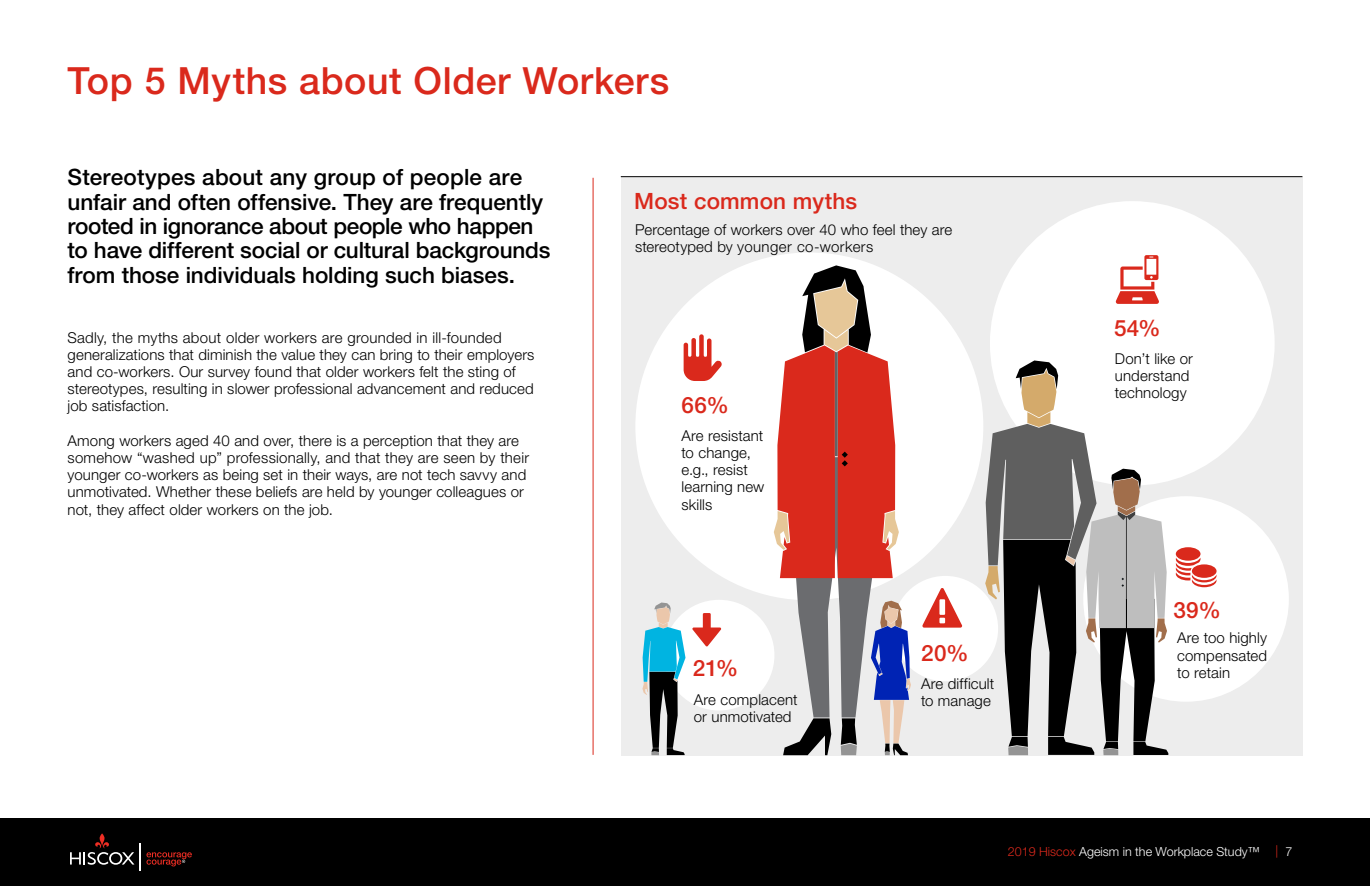
<style>
.page{position:relative;width:1370px;height:886px;background:#fff}
.page>*{position:absolute;margin:0;border:0;box-sizing:border-box;transform-origin:0 0}
.t1{font:500 37.5px "Helvetica Neue LT Std";letter-spacing:.015em;color:#da291c}
.t2{font:500 22.5px/24.4px "Helvetica Neue LT Std";letter-spacing:-.005em;color:#000}
.t3{font:500 22.5px "Helvetica Neue LT Std";letter-spacing:.01em;color:#da291c}
.t4{font:300 15px/17.2px "Helvetica Neue LT Std";letter-spacing:.01em;color:#000}
.t5{font:300 12.5px "Helvetica Neue LT Std";color:#fff}
.s1{color:#da291c}
</style>
<div class="page">
<div style="left:0;top:818px;width:1369px;height:68px;background:#000"></div>
<svg style="left:70px;top:833px;width:64px;height:32px"></svg>
<svg style="left:140px;top:843px;width:52px;height:27px"></svg>
<div style="left:620px;top:177px;width:682px;height:578px;background:#ededed"></div>
<div style="left:892px;top:576px;width:105px;height:105px;background:#fff;border-radius:50%"></div>
<div style="left:663px;top:600px;width:111px;height:110px;background:#fff;border-radius:50%"></div>
<div style="left:1082px;top:496px;width:206px;height:206px;background:#fff;border-radius:50%"></div>
<div style="left:989px;top:201px;width:285px;height:285px;background:#fff;border-radius:50%"></div>
<div style="left:635px;top:252px;width:348px;height:348px;background:#fff;border-radius:50%"></div>
<hr style="left:592px;top:178px;width:1px;height:577px;background:#da291c">
<hr style="left:620px;top:176px;width:682px;height:1px;background:#000">
<svg style="left:642px;top:602px;width:43px;height:153px"></svg>
<svg style="left:773px;top:265px;width:137px;height:490px"></svg>
<svg style="left:985px;top:360px;width:183px;height:395px"></svg>
<svg style="left:1115px;top:255px;width:44px;height:49px"></svg>
<svg style="left:683px;top:334px;width:39px;height:47px"></svg>
<svg style="left:922px;top:588px;width:39px;height:40px"></svg>
<svg style="left:1175px;top:547px;width:41px;height:40px"></svg>
<svg style="left:692px;top:613px;width:29px;height:34px"></svg>
<h1 class="t1" style="left:68px;top:59px;width:603px">Top 5 Myths about Older Workers</h1>
<h2 class="t2" style="left:68px;top:165px;width:484px">Stereotypes about any group of people are unfair and often offensive. They are frequently rooted in ignorance about people who happen to have different social or cultural backgrounds from those individuals holding such biases.</h2>
<p class="t4" style="left:68px;top:328px;width:468px">Sadly, the myths about older workers are grounded in ill-founded generalizations that diminish the value they can bring to their employers and co-workers. Our survey found that older workers felt the sting of stereotypes, resulting in slower professional advancement and reduced job satisfaction.</p>
<p class="t4" style="left:68px;top:431px;width:463px">Among workers aged 40 and over, there is a perception that they are somehow “washed up” professionally, and that they are seen by their younger co-workers as being set in their ways, are not tech savvy and unmotivated. Whether these beliefs are held by younger colleagues or not, they affect older workers on the job.</p>
<h2 class="t3" style="left:634px;top:188px;width:225px">Most common myths</h2>
<p class="t4" style="left:635px;top:221px;width:319px">Percentage of workers over 40 who feel they are stereotyped by younger co-workers</p>
<h2 class="t3" style="left:681px;top:391px;width:49px">66%</h2>
<p class="t4" style="left:681px;top:427px;width:84px">Are resistant to change, e.g., resist learning new skills</p>
<h2 class="t3" style="left:692px;top:655px;width:47px">21%</h2>
<p class="t4" style="left:693px;top:690px;width:105px">Are complacent or unmotivated</p>
<h2 class="t3" style="left:921px;top:640px;width:49px">20%</h2>
<p class="t4" style="left:920px;top:674px;width:75px">Are difficult to manage</p>
<h2 class="t3" style="left:1113px;top:315px;width:48px">54%</h2>
<p class="t4" style="left:1114px;top:350px;width:79px">Don’t like or understand technology</p>
<h2 class="t3" style="left:1173px;top:596px;width:49px">39%</h2>
<p class="t4" style="left:1176px;top:629px;width:91px;text-align:justify">Are too highly compensated to retain</p>
<p class="t5" style="left:1007px;top:844px;width:286px"><span class="s1">2019 Hiscox</span> Ageism in the Workplace Study™ <span class="s1">|</span> 7</p>
</div>
